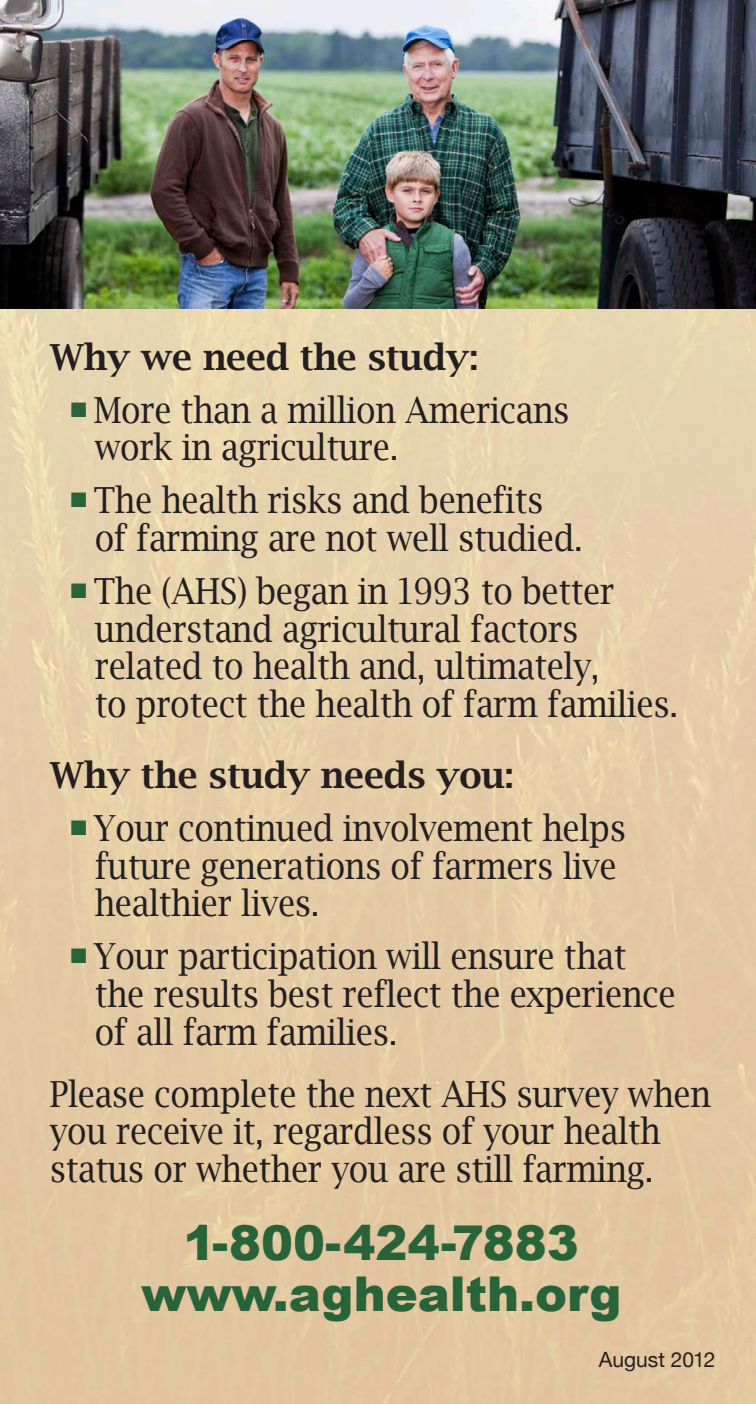
<style>
.page{position:relative;width:756px;height:1404px;background:#fff}
.page>*{position:absolute;margin:0;border:0;box-sizing:border-box;transform-origin:0 0}
.t1{font:900 48px/51px "Arial";color:#29633a;text-align:center}
.t2{font:36px/37.8px "Lucida Bright";letter-spacing:-.01em;color:#231f20;scale:.9 1}
.t3{font:600 36px "Lucida Bright";letter-spacing:-.01em;color:#231f20}
.t4{font:21px "Helvetica Neue";color:#231f20}
</style>
<div class="page">
<img style="left:0;top:0;width:756px;height:1404px">
<p class="t3" style="left:50px;top:336px;width:430px">Why we need the study:</p>
<p class="t2" style="left:95px;top:391px;width:529px;text-indent:-24px"><sup>■</sup> More than a million Americans work in agriculture.</p>
<p class="t2" style="left:95px;top:481px;width:544px;text-indent:-24px"><sup>■</sup> The health risks and benefits of farming are not well studied.</p>
<p class="t2" style="left:95px;top:572px;width:649px;text-indent:-24px"><sup>■</sup> The (AHS) began in 1993 to better understand agricultural factors related to health and, ultimately,<br>to protect the health of farm families.</p>
<p class="t3" style="left:50px;top:755px;width:466px">Why the study needs you:</p>
<p class="t2" style="left:95px;top:809px;width:592px;text-indent:-24px"><sup>■</sup> Your continued involvement helps future generations of farmers live healthier lives.</p>
<p class="t2" style="left:95px;top:937px;width:647px;text-indent:-24px"><sup>■</sup> Your participation will ensure that the results best reflect the experience of all farm families.</p>
<p class="t2" style="left:50px;top:1075px;width:736px">Please complete the next AHS survey when you receive it, regardless of your health status or whether you are still farming.</p>
<p class="t1" style="left:141px;top:1216px;width:482px">1-800-424-7883 www.aghealth.org</p>
<p class="t4" style="left:599px;top:1347px;width:118px">August 2012</p>
</div>
